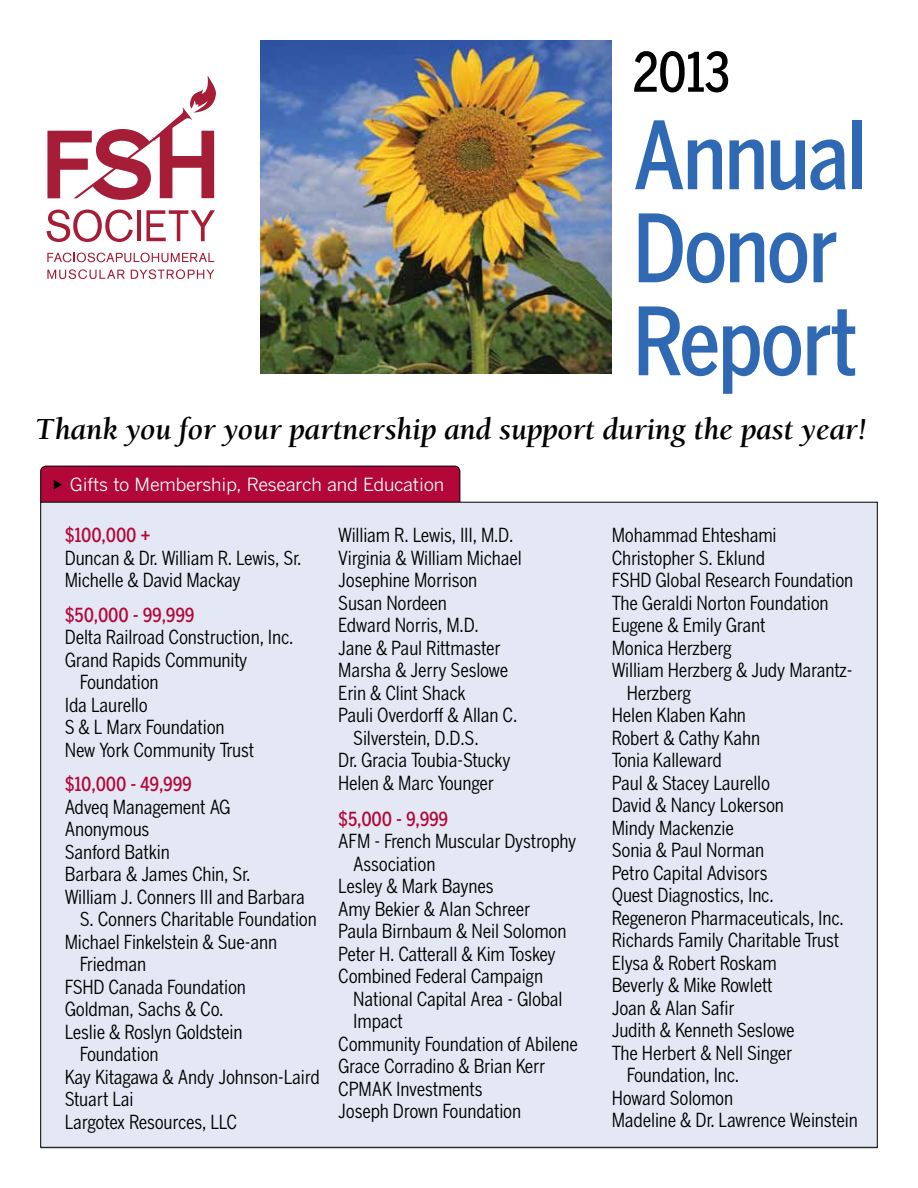
<style>
.page{position:relative;width:918px;height:1188px;background:#fff}
.page>*{position:absolute;margin:0;border:0;box-sizing:border-box;transform-origin:0 0}
.t1{font:500 condensed 93px/93px "Benton Gothic";letter-spacing:-.03em;color:#2f69b3}
.t2{font:500 condensed 54px "Benton Gothic";color:#000}
.t3{font:italic 700 31.5px "Berkeley Std";letter-spacing:-.01em;color:#000}
.t4{font:condensed 19.2px/22.5px "Benton Gothic";letter-spacing:-.01em;color:#000}
.t5{font:500 condensed 19.2px "Benton Gothic";letter-spacing:-.015em;color:#b20738}
.t6{font:18px "Benton Gothic";letter-spacing:-.01em;color:#fff}
</style>
<div class="page">
<div style="left:41px;top:466px;width:419px;height:56px;background:#b20738;border-radius:5px"></div>
<div style="left:41px;top:466px;width:419px;height:56px;border:1px solid #000;border-radius:5px"></div>
<div style="left:41px;top:502px;width:836px;height:645px;background:#e4e7f4"></div>
<img style="left:260px;top:40px;width:351px;height:334px">
<svg style="left:54px;top:480px;width:8px;height:10px"></svg>
<svg style="left:47px;top:210px;width:86px;height:32px"></svg>
<hr style="left:137px;top:210px;width:4px;height:31px;background:#a51d36">
<svg style="left:146px;top:210px;width:69px;height:31px"></svg>
<svg style="left:47px;top:253px;width:167px;height:9px"></svg>
<svg style="left:47px;top:269px;width:78px;height:10px"></svg>
<svg style="left:131px;top:269px;width:83px;height:10px"></svg>
<svg style="left:47px;top:76px;width:169px;height:124px"></svg>
<h2 class="t2" style="left:633px;top:40px;width:99px">2013</h2>
<h1 class="t1" style="left:633px;top:108px;width:236px">Annual<br>Donor<br>Report</h1>
<h3 class="t3" style="left:36px;top:413px;width:833px">Thank you for your partnership and support during the past year!</h3>
<p class="t6" style="left:70px;top:474px;width:376px">Gifts to Membership, Research and Education</p>
<p class="t5" style="left:65px;top:524px;width:87px">$100,000 +</p>
<p class="t4" style="left:65px;top:546px;width:238px">Duncan &amp; Dr. William R. Lewis, Sr.<br>Michelle &amp; David Mackay</p>
<p class="t5" style="left:65px;top:603px;width:131px">$50,000 - 99,999</p>
<p class="t4" style="left:65px;top:626px;width:230px">Delta Railroad Construction, Inc.</p>
<p class="t4" style="left:65px;top:648px;width:184px">Grand Rapids Community</p>
<p class="t4" style="left:80px;top:671px;width:80px">Foundation</p>
<p class="t4" style="left:65px;top:693px;width:85px">Ida Laurello</p>
<p class="t4" style="left:65px;top:716px;width:161px">S &amp; L Marx Foundation</p>
<p class="t4" style="left:65px;top:738px;width:191px">New York Community Trust</p>
<p class="t5" style="left:65px;top:773px;width:129px">$10,000 - 49,999</p>
<p class="t4" style="left:65px;top:795px;width:167px">Adveq Management AG</p>
<p class="t4" style="left:65px;top:818px;width:86px">Anonymous</p>
<p class="t4" style="left:65px;top:840px;width:107px">Sanford Batkin</p>
<p class="t4" style="left:65px;top:863px;width:187px">Barbara &amp; James Chin, Sr.</p>
<p class="t4" style="left:65px;top:885px;width:242px">William J. Conners III and Barbara</p>
<p class="t4" style="left:80px;top:908px;width:239px">S. Conners Charitable Foundation</p>
<p class="t4" style="left:65px;top:930px;width:214px">Michael Finkelstein &amp; Sue-ann</p>
<p class="t4" style="left:80px;top:953px;width:68px">Friedman</p>
<p class="t4" style="left:65px;top:975px;width:183px">FSHD Canada Foundation</p>
<p class="t4" style="left:65px;top:998px;width:160px">Goldman, Sachs &amp; Co.</p>
<p class="t4" style="left:65px;top:1020px;width:179px">Leslie &amp; Roslyn Goldstein</p>
<p class="t4" style="left:80px;top:1043px;width:80px">Foundation</p>
<p class="t4" style="left:65px;top:1065px;width:256px">Kay Kitagawa &amp; Andy Johnson-Laird</p>
<p class="t4" style="left:65px;top:1088px;width:70px">Stuart Lai</p>
<p class="t4" style="left:65px;top:1110px;width:174px">Largotex Resources, LLC</p>
<p class="t4" style="left:338px;top:524px;width:177px">William R. Lewis, III, M.D.</p>
<p class="t4" style="left:338px;top:546px;width:185px">Virginia &amp; William Michael</p>
<p class="t4" style="left:338px;top:569px;width:141px">Josephine Morrison</p>
<p class="t4" style="left:338px;top:591px;width:110px">Susan Nordeen</p>
<p class="t4" style="left:338px;top:614px;width:142px">Edward Norris, M.D.</p>
<p class="t4" style="left:338px;top:636px;width:164px">Jane &amp; Paul Rittmaster</p>
<p class="t4" style="left:338px;top:659px;width:172px">Marsha &amp; Jerry Seslowe</p>
<p class="t4" style="left:338px;top:681px;width:129px">Erin &amp; Clint Shack</p>
<p class="t4" style="left:338px;top:704px;width:181px">Pauli Overdorff &amp; Allan C.</p>
<p class="t4" style="left:353px;top:726px;width:127px">Silverstein, D.D.S.</p>
<p class="t4" style="left:338px;top:749px;width:174px">Dr. Gracia Toubia-Stucky</p>
<p class="t4" style="left:338px;top:771px;width:157px">Helen &amp; Marc Younger</p>
<p class="t5" style="left:338px;top:807px;width:112px">$5,000 - 9,999</p>
<p class="t4" style="left:338px;top:830px;width:240px">AFM - French Muscular Dystrophy</p>
<p class="t4" style="left:353px;top:852px;width:84px">Association</p>
<p class="t4" style="left:338px;top:875px;width:157px">Lesley &amp; Mark Baynes</p>
<p class="t4" style="left:338px;top:897px;width:193px">Amy Bekier &amp; Alan Schreer</p>
<p class="t4" style="left:338px;top:920px;width:230px">Paula Birnbaum &amp; Neil Solomon</p>
<p class="t4" style="left:338px;top:942px;width:219px">Peter H. Catterall &amp; Kim Toskey</p>
<p class="t4" style="left:338px;top:965px;width:206px">Combined Federal Campaign</p>
<p class="t4" style="left:353px;top:987px;width:211px">National Capital Area - Global</p>
<p class="t4" style="left:353px;top:1010px;width:51px">Impact</p>
<p class="t4" style="left:338px;top:1032px;width:241px">Community Foundation of Abilene</p>
<p class="t4" style="left:338px;top:1055px;width:209px">Grace Corradino &amp; Brian Kerr</p>
<p class="t4" style="left:338px;top:1077px;width:146px">CPMAK Investments</p>
<p class="t4" style="left:338px;top:1100px;width:185px">Joseph Drown Foundation</p>
<p class="t4" style="left:612px;top:524px;width:166px">Mohammad Ehteshami</p>
<p class="t4" style="left:612px;top:546px;width:155px">Christopher S. Eklund</p>
<p class="t4" style="left:612px;top:569px;width:243px">FSHD Global Research Foundation</p>
<p class="t4" style="left:612px;top:591px;width:219px">The Geraldi Norton Foundation</p>
<p class="t4" style="left:612px;top:614px;width:155px">Eugene &amp; Emily Grant</p>
<p class="t4" style="left:612px;top:636px;width:122px">Monica Herzberg</p>
<p class="t4" style="left:612px;top:659px;width:242px">William Herzberg &amp; Judy Marantz-</p>
<p class="t4" style="left:627px;top:681px;width:66px">Herzberg</p>
<p class="t4" style="left:612px;top:704px;width:136px">Helen Klaben Kahn</p>
<p class="t4" style="left:612px;top:726px;width:150px">Robert &amp; Cathy Kahn</p>
<p class="t4" style="left:612px;top:749px;width:112px">Tonia Kalleward</p>
<p class="t4" style="left:612px;top:771px;width:160px">Paul &amp; Stacey Laurello</p>
<p class="t4" style="left:612px;top:794px;width:174px">David &amp; Nancy Lokerson</p>
<p class="t4" style="left:612px;top:816px;width:124px">Mindy Mackenzie</p>
<p class="t4" style="left:612px;top:839px;width:154px">Sonia &amp; Paul Norman</p>
<p class="t4" style="left:612px;top:861px;width:157px">Petro Capital Advisors</p>
<p class="t4" style="left:612px;top:884px;width:163px">Quest Diagnostics, Inc.</p>
<p class="t4" style="left:612px;top:906px;width:234px">Regeneron Pharmaceuticals, Inc.</p>
<p class="t4" style="left:612px;top:929px;width:229px">Richards Family Charitable Trust</p>
<p class="t4" style="left:612px;top:951px;width:167px">Elysa &amp; Robert Roskam</p>
<p class="t4" style="left:612px;top:974px;width:162px">Beverly &amp; Mike Rowlett</p>
<p class="t4" style="left:612px;top:996px;width:124px">Joan &amp; Alan Safir</p>
<p class="t4" style="left:612px;top:1019px;width:185px">Judith &amp; Kenneth Seslowe</p>
<p class="t4" style="left:612px;top:1041px;width:182px">The Herbert &amp; Nell Singer</p>
<p class="t4" style="left:627px;top:1064px;width:114px">Foundation, Inc.</p>
<p class="t4" style="left:612px;top:1086px;width:123px">Howard Solomon</p>
<p class="t4" style="left:612px;top:1109px;width:248px">Madeline &amp; Dr. Lawrence Weinstein</p>
</div>
